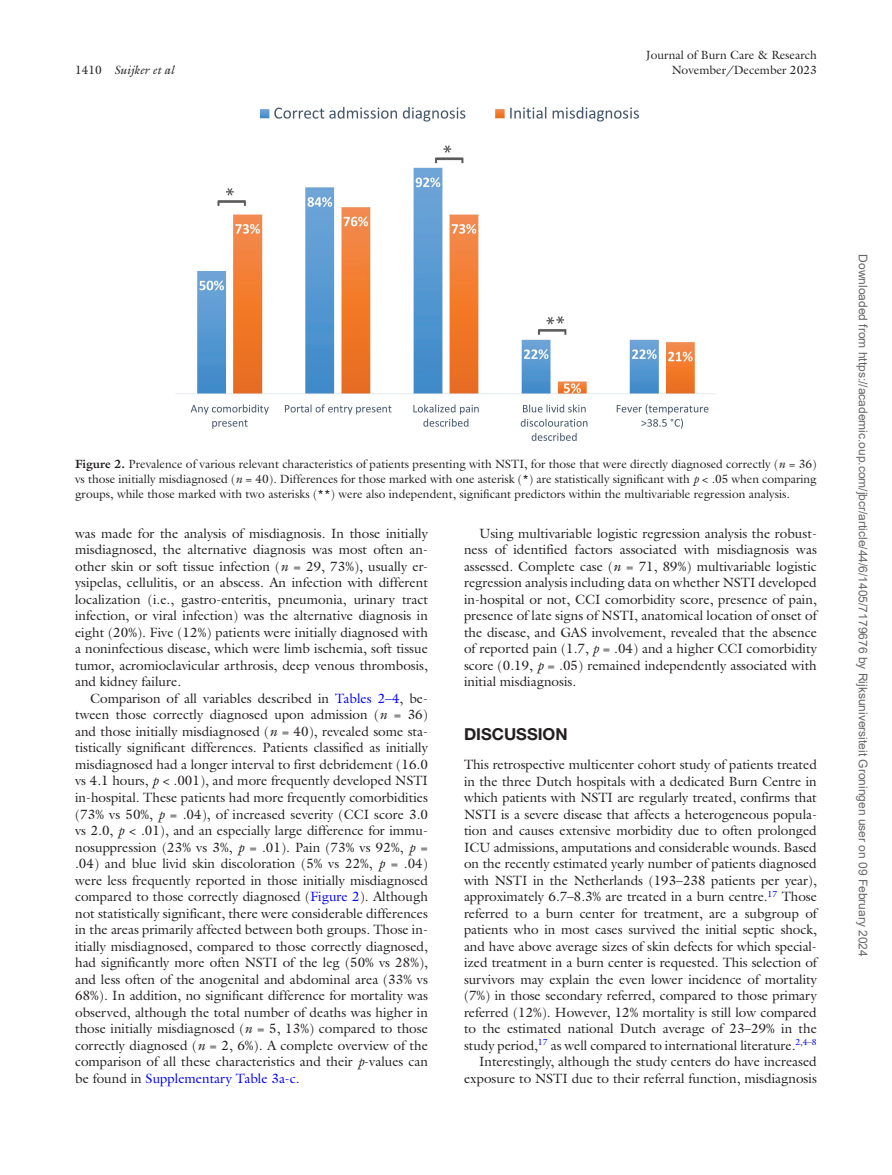
<style>
.page{position:relative;width:892px;height:1175px;background:#fff}
.page>*{position:absolute;margin:0;border:0;box-sizing:border-box;transform-origin:0 0}
.t1{font:700 16.5px "Helvetica Neue LT Std";color:#231f20}
.t2{font:13.5px/16.5px "Galliard Std";letter-spacing:-.005em;color:#231f20;text-align:justify}
.t3{font:12px/15px "Galliard Std";color:#231f20;text-align:justify}
.t4{font:12px "Arial";color:#666}
.t5{font:italic 12px "Galliard Std";color:#231f20}
.s1{font-style:normal}
.s2{font-weight:700}
.s3{font-style:italic}
.s4{color:#00f}
</style>
<div class="page">
<img style="left:176px;top:106px;width:540px;height:335px">
<p class="t3" style="left:645px;top:47px;width:172px">Journal of Burn Care &amp; Research</p>
<p class="t5" style="left:75px;top:62px;width:100px"><span class="s1">1410</span> Suijker et al</p>
<p class="t3" style="left:671px;top:62px;width:146px">November/December 2023</p>
<p class="t3" style="left:75px;top:456px;width:742px"><span class="s2">Figure 2.</span> Prevalence of various relevant characteristics of patients presenting with NSTI, for those that were directly diagnosed correctly (<span class="s3">n</span> = 36) vs those initially misdiagnosed (<span class="s3">n</span> = 40). Differences for those marked with one asterisk (*) are statistically significant with <span class="s3">p</span> &lt; .05 when comparing groups, while those marked with two asterisks (**) were also independent, significant predictors within the multivariable regression analysis.</p>
<p class="t2" style="left:75px;top:524px;width:354px">was made for the analysis of misdiagnosis. In those initially misdiagnosed, the alternative diagnosis was most often an&shy;other skin or soft tissue infection (<span class="s3">n</span> = 29, 73%), usually er&shy;ysipelas, cellulitis, or an abscess. An infection with different localization (i.e., gastro-enteritis, pneumonia, urinary tract infection, or viral infection) was the alternative diagnosis in eight (20%). Five (12%) patients were initially diagnosed with a noninfectious disease, which were limb ischemia, soft tissue tumor, acromioclavicular arthrosis, deep venous thrombosis, and kidney failure.</p>
<p class="t2" style="left:75px;top:689px;width:354px;text-indent:15px">Comparison of all variables described in <span class="s4">Tables 2–4</span>, be&shy;tween those correctly diagnosed upon admission (<span class="s3">n</span> = 36) and those initially misdiagnosed (<span class="s3">n</span> = 40), revealed some sta&shy;tistically significant differences. Patients classified as initially misdiagnosed had a longer interval to first debridement (16.0 vs 4.1 hours, <span class="s3">p</span> &lt; .001), and more frequently developed NSTI in-hospital. These patients had more frequently comorbidities (73% vs 50%, <span class="s3">p</span> = .04), of increased severity (CCI score 3.0 vs 2.0, <span class="s3">p</span> &lt; .01), and an especially large difference for immu&shy;nosuppression (23% vs 3%, <span class="s3">p</span> = .01). Pain (73% vs 92%, <span class="s3">p</span> = .04) and blue livid skin discoloration (5% vs 22%, <span class="s3">p</span> = .04) were less frequently reported in those initially misdiagnosed compared to those correctly diagnosed (<span class="s4">Figure 2</span>). Although not statistically significant, there were considerable differences in the areas primarily affected between both groups. Those in&shy;itially misdiagnosed, compared to those correctly diagnosed, had significantly more often NSTI of the leg (50% vs 28%), and less often of the anogenital and abdominal area (33% vs 68%). In addition, no significant difference for mortality was observed, although the total number of deaths was higher in those initially misdiagnosed (<span class="s3">n</span> = 5, 13%) compared to those correctly diagnosed (<span class="s3">n</span> = 2, 6%). A complete overview of the comparison of all these characteristics and their <span class="s3">p</span>-values can be found in <span class="s4">Supplementary Table 3a-c</span>.</p>
<p class="t2" style="left:464px;top:524px;width:354px;text-indent:15px">Using multivariable logistic regression analysis the robust&shy;ness of identified factors associated with misdiagnosis was assessed. Complete case (<span class="s3">n</span> = 71, 89%) multivariable logistic regression analysis including data on whether NSTI developed in-hospital or not, CCI comorbidity score, presence of pain, presence of late signs of NSTI, anatomical location of onset of the disease, and GAS involvement, revealed that the absence of reported pain (1.7, <span class="s3">p</span> = .04) and a higher CCI comorbidity score (0.19, <span class="s3">p</span> = .05) remained independently associated with initial misdiagnosis.</p>
<p class="t1" style="left:464px;top:724px;width:105px">DISCUSSION</p>
<p class="t2" style="left:464px;top:755px;width:354px;text-align:right">This retrospective multicenter cohort study of patients treated in the three Dutch hospitals with a dedicated Burn Centre in which patients with NSTI are regularly treated, confirms that NSTI is a severe disease that affects a heterogeneous popula&shy;tion and causes extensive morbidity due to often prolonged ICU admissions, amputations and considerable wounds. Based on the recently estimated yearly number of patients diagnosed with NSTI in the Netherlands (193–238 patients per year), approximately 6.7–8.3% are treated in a burn centre.<sup>17</sup> Those referred to a burn center for treatment, are a subgroup of patients who in most cases survived the initial septic shock, and have above average sizes of skin defects for which special&shy;ized treatment in a burn center is requested. This selection of survivors may explain the even lower incidence of mortality (7%) in those secondary referred, compared to those primary referred (12%). However, 12% mortality is still low compared to the estimated national Dutch average of 23–29% in the study period,<sup>17</sup> as well compared to international literature.<sup>2</sup><sup>,</sup><sup>4</sup><sup>–</sup><sup>8<br></sup>Interestingly, although the study centers do have increased exposure to NSTI due to their referral function, misdiagnosis</p>
<p class="t4" style="left:867px;top:254px;width:703px;rotate:90deg">Downloaded from https://academic.oup.com/jbcr/article/44/6/1405/7179676 by Rijksuniversiteit Groningen user on 09 February 2024</p>
</div>
